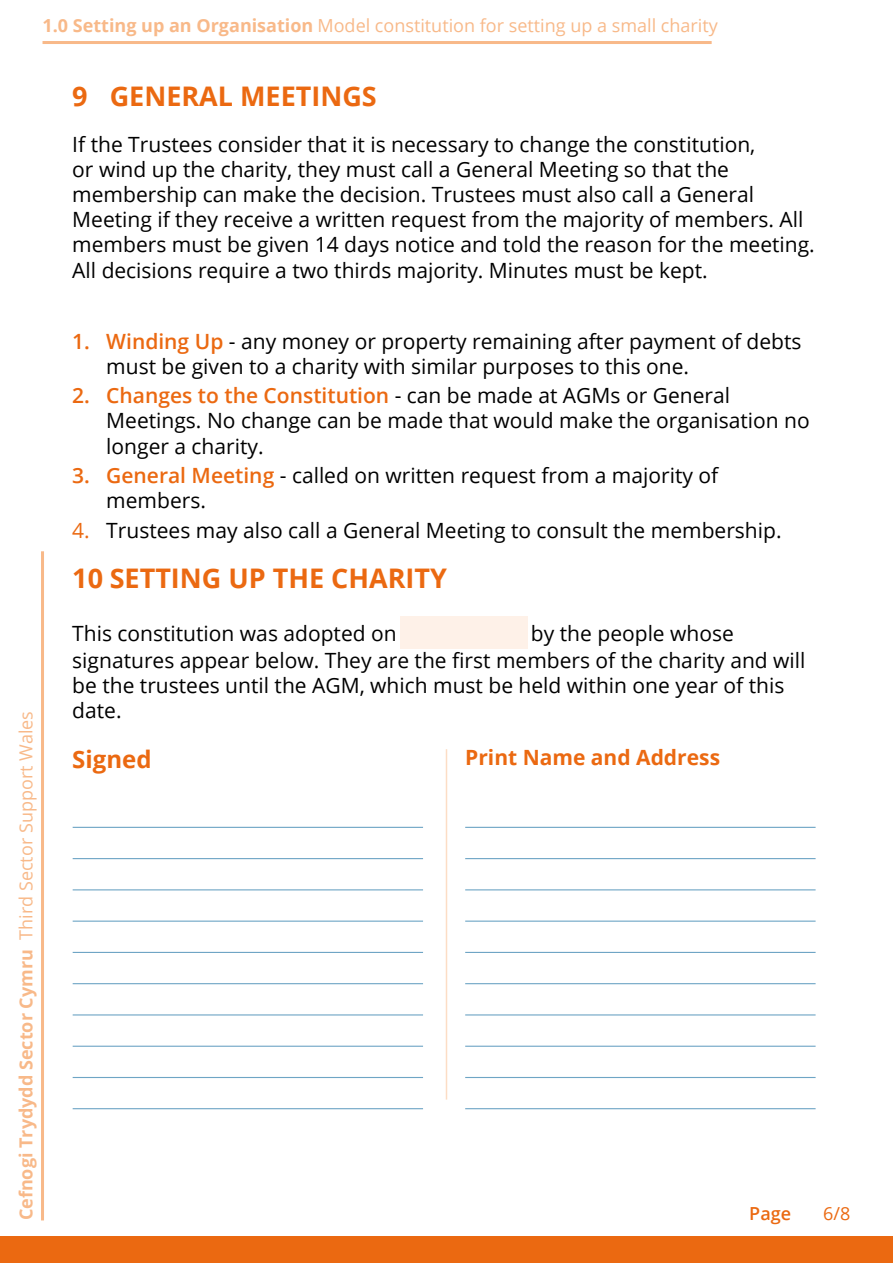
<style>
.page{position:relative;width:893px;height:1263px;background:#fff}
.page>*{position:absolute;margin:0;border:0;box-sizing:border-box;transform-origin:0 0}
.t1{font:700 27px "Open Sans";color:#eb6911}
.Subheading-Orange{font:700 24px "Open Sans";color:#eb6911}
.Paragraph-Standard{font:21px/25.2px "Open Sans";color:#000}
.Paragraph-List-Numbe{font:21px/25.2px "Open Sans";color:#000}
.Subheading-Orange-2{font:700 21px "Open Sans";color:#eb6911}
.t2{font:18px "Open Sans";color:#f8b989}
.t3{font:700 18px "Open Sans";color:#f8b989}
.t4{font:600 18px "Open Sans";color:#eb6911}
.t5{font:18px "Open Sans";color:#eb6911}
.s1{font-weight:700}
.s2{font-weight:400}
.s3{font-weight:600;color:#eb6911}
.s4{color:#eb6911}
</style>
<div class="page">
<div style="left:400px;top:616px;width:127px;height:32px;background:#fef1e8"></div>
<hr style="left:43px;top:41px;width:669px;height:3px;background:#f8b989">
<div style="left:0;top:1236px;width:893px;height:27px;background:#eb6911"></div>
<hr style="left:41px;top:551px;width:3px;height:669px;background:#f8b989">
<hr style="left:446px;top:749px;width:1px;height:350px;background:#fcddc5">
<hr style="left:73px;top:827px;width:350px;height:1px;background:#6ea5c5">
<hr style="left:73px;top:858px;width:350px;height:1px;background:#6ea5c5">
<hr style="left:73px;top:889px;width:350px;height:1px;background:#6ea5c5">
<hr style="left:73px;top:920px;width:350px;height:2px;background:#6ea5c5">
<hr style="left:73px;top:952px;width:350px;height:1px;background:#6ea5c5">
<hr style="left:73px;top:983px;width:350px;height:1px;background:#6ea5c5">
<hr style="left:73px;top:1014px;width:350px;height:1px;background:#6ea5c5">
<hr style="left:73px;top:1046px;width:350px;height:1px;background:#6ea5c5">
<hr style="left:73px;top:1077px;width:350px;height:1px;background:#6ea5c5">
<hr style="left:73px;top:1108px;width:350px;height:1px;background:#6ea5c5">
<hr style="left:465px;top:827px;width:351px;height:1px;background:#6ea5c5">
<hr style="left:465px;top:858px;width:351px;height:1px;background:#6ea5c5">
<hr style="left:465px;top:889px;width:351px;height:1px;background:#6ea5c5">
<hr style="left:465px;top:920px;width:351px;height:2px;background:#6ea5c5">
<hr style="left:465px;top:952px;width:351px;height:1px;background:#6ea5c5">
<hr style="left:465px;top:983px;width:351px;height:1px;background:#6ea5c5">
<hr style="left:465px;top:1014px;width:351px;height:1px;background:#6ea5c5">
<hr style="left:465px;top:1046px;width:351px;height:1px;background:#6ea5c5">
<hr style="left:465px;top:1077px;width:351px;height:1px;background:#6ea5c5">
<hr style="left:465px;top:1108px;width:351px;height:1px;background:#6ea5c5">
<p class="t2" style="left:43px;top:13px;width:677px"><span class="s1">1.0 Setting up an Organisation</span> Model constitution for setting up a small charity</p>
<p class="t1" style="left:72px;top:77px;width:17px">9</p>
<p class="t1" style="left:110px;top:77px;width:269px">GENERAL MEETINGS</p>
<p class="Paragraph-Standard" style="left:72px;top:131px;width:744px">If the Trustees consider that it is necessary to change the constitution,<br>or wind up the charity, they must call a General Meeting so that the membership can make the decision. Trustees must also call a General Meeting if they receive a written request from the majority of members. All members must be given 14 days notice and told the reason for the meeting.<br>All decisions require a two thirds majority. Minutes must be kept.</p>
<p class="t3" style="left:13px;top:1220px;width:511px;rotate:-90deg">Cefnogi Trydydd Sector Cymru <span class="s2">Third Sector Support Wales</span></p>
<p class="Paragraph-List-Numbe" style="left:106px;top:328px;width:697px;text-indent:-34px"><span class="s3">1. Winding Up</span> - any money or property remaining after payment of debts must be given to a charity with similar purposes to this one.</p>
<p class="Paragraph-List-Numbe" style="left:106px;top:382px;width:705px;text-indent:-34px"><span class="s3">2. Changes to the Constitution</span> - can be made at AGMs or General<br>Meetings. No change can be made that would make the organisation no longer a charity.</p>
<p class="Paragraph-List-Numbe" style="left:106px;top:462px;width:613px;text-indent:-34px"><span class="s3">3. General Meeting</span> - called on written request from a majority of members.</p>
<p class="Paragraph-List-Numbe" style="left:72px;top:517px;width:711px"><span class="s4">4.</span> Trustees may also call a General Meeting to consult the membership.</p>
<p class="t1" style="left:72px;top:559px;width:376px">10 SETTING UP THE CHARITY</p>
<p class="Paragraph-Standard" style="left:72px;top:620px;width:326px">This constitution was adopted on</p>
<p class="Paragraph-Standard" style="left:72px;top:619px;width:735px;line-height:25.8px;text-indent:459px">by the people whose signatures appear below. They are the first members of the charity and will be the trustees until the AGM, which must be held within one year of this date.</p>
<h4 class="Subheading-Orange" style="left:72px;top:742px;width:81px">Signed</h4>
<h4 class="Subheading-Orange-2" style="left:465px;top:743px;width:256px">Print Name and Address</h4>
<p class="t4" style="left:749px;top:1201px;width:43px">Page</p>
<p class="t5" style="left:823px;top:1201px;width:29px">6/8</p>
</div>
